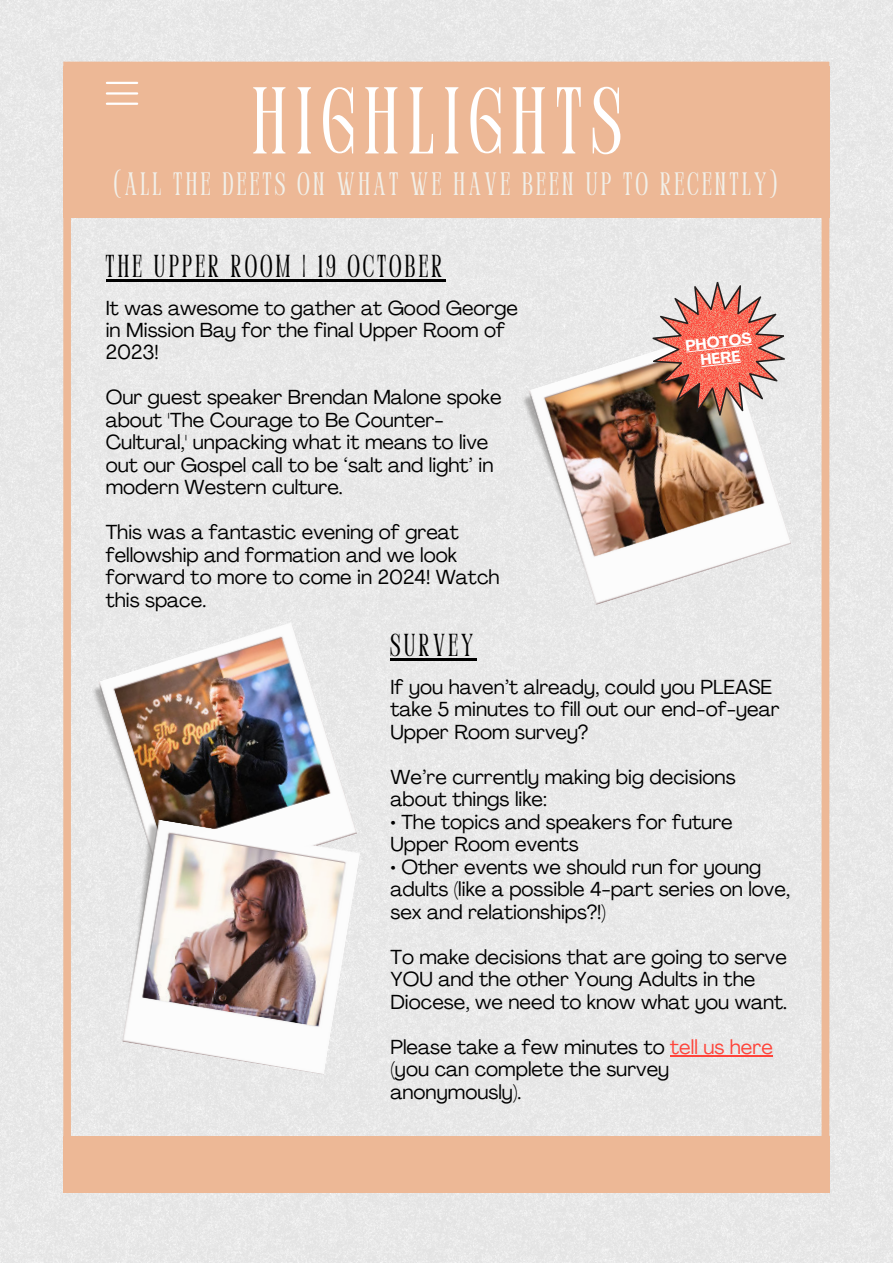
<style>
.page{position:relative;width:893px;height:1264px;background:#fff}
.page>*{position:absolute;margin:0;border:0;box-sizing:border-box;transform-origin:0 0}
.t1{font:condensed 94.5px "Perandoryv 2";letter-spacing:.11em;color:#fff}
.t2{font:condensed 32.4px "Perandoryv 2";letter-spacing:.11em;color:#f2f0e9}
.t3{font:condensed 31.65px "Perandoryv 2";letter-spacing:.11em;color:#000}
.t4{font:20.1px/22.5px "Agrandir";color:#000}
.t5{font:700 15px/16.4px "Agrandir";color:#fff;text-align:center}
.s1{color:#ff443a}
</style>
<div class="page">
<div style="left:0;top:0;width:892px;height:1262px;background:#e8e8e8"></div>
<div style="left:63px;top:62px;width:766px;height:1073px;background:#e8e8e8"></div>
<div style="left:63px;top:67px;width:766px;height:151px;background:#edb896"></div>
<hr style="left:107px;top:82px;width:30px;height:2px;background:#fff">
<hr style="left:107px;top:92px;width:30px;height:3px;background:#fff">
<hr style="left:107px;top:103px;width:30px;height:2px;background:#fff">
<div style="left:63px;top:1135px;width:766px;height:57px;background:#edb896"></div>
<img style="left:89px;top:621px;width:268px;height:275px">
<img style="left:519px;top:329px;width:272px;height:279px">
<hr style="left:106px;top:279px;width:339px;height:2px;background:#000">
<img style="left:112px;top:817px;width:248px;height:257px">
<svg style="left:652px;top:281px;width:133px;height:134px;background:#cf9085"></svg>
<hr style="left:390px;top:658px;width:87px;height:2px;background:#000">
<hr style="left:670px;top:1054px;width:102px;height:2px;background:#ff443a">
<h1 class="t1" style="left:252px;top:69px;width:370px">HIGHLIGHTS</h1>
<h2 class="t2" style="left:114px;top:166px;width:664px">(ALL THE DEETS ON WHAT WE HAVE BEEN UP TO RECENTLY)</h2>
<h3 class="t3" style="left:106px;top:249px;width:337px">THE UPPER ROOM | 19 OCTOBER</h3>
<p class="t4" style="left:106px;top:296px;width:414px">It was awesome to gather at Good George in Mission Bay for the final Upper Room of<br>2023!</p>
<p class="t4" style="left:106px;top:386px;width:397px">Our guest speaker Brendan Malone spoke about 'The Courage to Be Counter-Cultural,' unpacking what it means to live out our Gospel call to be ‘salt and light’ in modern Western culture.</p>
<p class="t4" style="left:106px;top:521px;width:395px">This was a fantastic evening of great fellowship and formation and we look forward to more to come in 2024! Watch this space.</p>
<p class="t5" style="left:684px;top:338px;width:68px;rotate:-7deg">PHOTOS<br>HERE</p>
<h3 class="t3" style="left:390px;top:628px;width:84px">SURVEY</h3>
<p class="t4" style="left:390px;top:675px;width:390px">If you haven’t already, could you PLEASE take 5 minutes to fill out our end-of-year<br>Upper Room survey?</p>
<p class="t4" style="left:390px;top:765px;width:346px">We’re currently making big decisions about things like:</p>
<p class="t4" style="left:390px;top:810px;width:344px">• The topics and speakers for future<br>Upper Room events</p>
<p class="t4" style="left:390px;top:855px;width:401px">• Other events we should run for young adults (like a possible 4-part series on love, sex and relationships?!)</p>
<p class="t4" style="left:390px;top:945px;width:398px">To make decisions that are going to serve<br>YOU and the other Young Adults in the<br>Diocese, we need to know what you want.</p>
<p class="t4" style="left:390px;top:1035px;width:384px">Please take a few minutes to <span class="s1">tell us here </span>(you can complete the survey anonymously).</p>
</div>
